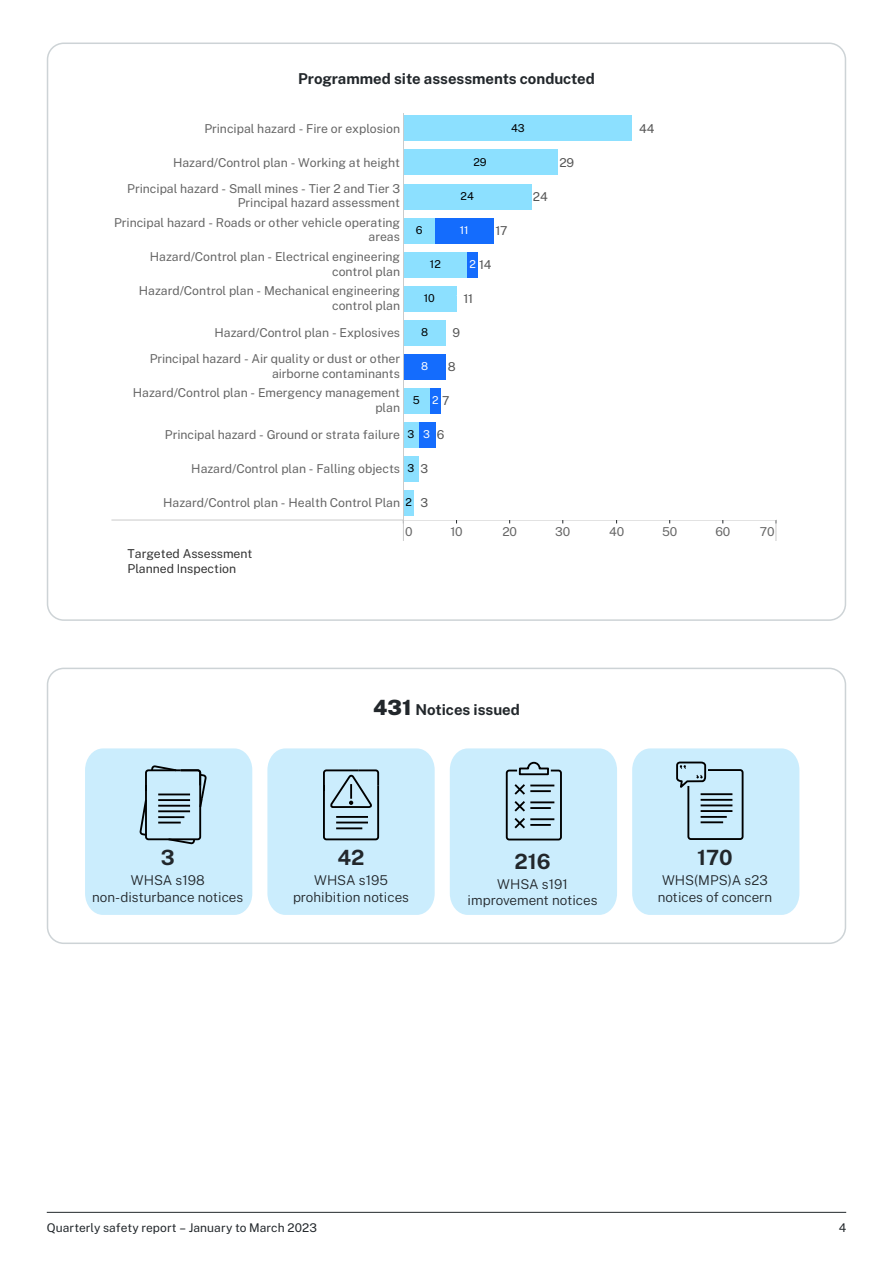
<style>
.page{position:relative;width:893px;height:1263px;background:#fff}
.page>*{position:absolute;margin:0;border:0;box-sizing:border-box;transform-origin:0 0}
.t1{font:700 21px "Public Sans";color:#22272b}
.t2{font:700 15px "Public Sans";color:#22272b}
.t3{font:300 13.5px/16.2px "Public Sans";color:#22272b;text-align:center}
.t4{font:12.3px/19.8px "Public Sans Light 0 50";letter-spacing:-.005em;color:#666;text-align:right}
.t5{font:12.3px "Public Sans Light 0 50";letter-spacing:-.005em;color:#333}
.t6{font:12.3px "Public Sans Light 0 50";letter-spacing:-.005em;color:#555}
.t7{font:12px "Public Sans";letter-spacing:.005em;color:#22272b}
.t8{font:10.95px "Public Sans Light 0 50";letter-spacing:-.005em;color:#000}
.t9{font:10.95px "Public Sans Light 0 50";color:#fff}
.s1{font-size:10.95px;color:#fff}
.s2{color:#fff}
.s3{font-weight:900;font-size:21px}
</style>
<div class="page">
<hr style="left:47px;top:1212px;width:799px;height:1px;background:#22272b">
<hr style="left:112px;top:520px;width:291px;height:1px;background:#cbcbcb">
<hr style="left:403px;top:520px;width:373px;height:1px;background:#cbcbcb">
<svg style="left:776px;top:520px;width:1px;height:20px"></svg>
<hr style="left:776px;top:113px;width:1px;height:407px;background:#cbcbcb">
<svg style="left:403px;top:521px;width:1px;height:19px"></svg>
<div style="left:403px;top:490px;width:11px;height:26px;background:#8ce0ff"></div>
<div style="left:403px;top:456px;width:16px;height:26px;background:#8ce0ff"></div>
<div style="left:403px;top:422px;width:16px;height:26px;background:#8ce0ff"></div>
<div style="left:403px;top:388px;width:27px;height:26px;background:#8ce0ff"></div>
<div style="left:403px;top:320px;width:43px;height:26px;background:#8ce0ff"></div>
<div style="left:403px;top:286px;width:54px;height:26px;background:#8ce0ff"></div>
<div style="left:403px;top:252px;width:64px;height:26px;background:#8ce0ff"></div>
<div style="left:403px;top:218px;width:32px;height:25px;background:#8ce0ff"></div>
<div style="left:403px;top:184px;width:128px;height:25px;background:#8ce0ff"></div>
<div style="left:403px;top:150px;width:155px;height:25px;background:#8ce0ff"></div>
<div style="left:403px;top:115px;width:229px;height:26px;background:#8ce0ff"></div>
<div style="left:419px;top:422px;width:16px;height:26px;background:#146cfd"></div>
<div style="left:430px;top:388px;width:11px;height:26px;background:#146cfd"></div>
<div style="left:403px;top:354px;width:43px;height:26px;background:#146cfd"></div>
<div style="left:467px;top:252px;width:11px;height:26px;background:#146cfd"></div>
<div style="left:435px;top:218px;width:59px;height:25px;background:#146cfd"></div>
<hr style="left:403px;top:113px;width:1px;height:407px;background:#cbcbcb">
<svg style="left:632px;top:748px;width:167px;height:167px;background:#c5e5f4"></svg>
<svg style="left:85px;top:748px;width:167px;height:167px;background:#c4e4f3"></svg>
<svg style="left:267px;top:748px;width:168px;height:167px;background:#c3e3f2"></svg>
<div style="left:450px;top:748px;width:167px;height:167px;background:#cbedfd"></div>
<div style="left:47px;top:668px;width:799px;height:276px;border:2px solid #cdd3d6;border-radius:16px"></div>
<h5 class="t2" style="left:298px;top:67px;width:298px">Programmed site assessments conducted</h5>
<p class="t8" style="left:511px;top:120px;width:15px">43</p>
<p class="t4" style="left:204px;top:117px;width:197px">Principal hazard - Fire or explosion</p>
<p class="t6" style="left:639px;top:119px;width:17px">44</p>
<p class="t4" style="left:173px;top:151px;width:229px">Hazard/Control plan - Working at height</p>
<p class="t6" style="left:559px;top:153px;width:16px">29</p>
<p class="t4" style="left:127px;top:178px;width:274px">Principal hazard - Small mines - Tier 2 and Tier 3</p>
<p class="t6" style="left:533px;top:187px;width:16px">24</p>
<p class="t4" style="left:114px;top:192px;width:288px">Principal hazard assessment<br>Principal hazard - Roads or other vehicle operating</p>
<p class="t6" style="left:495px;top:221px;width:14px">17</p>
<p class="t4" style="left:150px;top:226px;width:252px">areas<br>Hazard/Control plan - Electrical engineering</p>
<p class="t6" style="left:479px;top:255px;width:14px">14</p>
<p class="t4" style="left:139px;top:260px;width:263px">control plan<br>Hazard/Control plan - Mechanical engineering</p>
<p class="t6" style="left:456px;top:289px;width:18px"><span class="s1">1</span> 11</p>
<p class="t4" style="left:332px;top:294px;width:70px">control plan</p>
<p class="t4" style="left:214px;top:322px;width:187px">Hazard/Control plan - Explosives</p>
<p class="t6" style="left:452px;top:323px;width:9px">9</p>
<p class="t4" style="left:150px;top:348px;width:252px">Principal hazard - Air quality or dust or other</p>
<p class="t6" style="left:448px;top:357px;width:9px">8</p>
<p class="t4" style="left:133px;top:363px;width:269px">airborne contaminants<br>Hazard/Control plan - Emergency management</p>
<p class="t6" style="left:442px;top:392px;width:9px">7</p>
<p class="t4" style="left:375px;top:397px;width:26px">plan</p>
<p class="t4" style="left:165px;top:424px;width:237px">Principal hazard - Ground or strata failure</p>
<p class="t6" style="left:437px;top:426px;width:9px">6</p>
<p class="t4" style="left:191px;top:458px;width:210px">Hazard/Control plan - Falling objects</p>
<p class="t6" style="left:420px;top:460px;width:9px">3</p>
<p class="t4" style="left:163px;top:492px;width:238px">Hazard/Control plan - Health Control Plan</p>
<p class="t6" style="left:420px;top:494px;width:9px">3</p>
<p class="t4" style="left:405px;top:521px;width:9px">0</p>
<p class="t4" style="left:450px;top:521px;width:14px">10</p>
<p class="t4" style="left:502px;top:521px;width:16px">20</p>
<p class="t4" style="left:555px;top:521px;width:17px">30</p>
<p class="t4" style="left:609px;top:521px;width:17px">40</p>
<p class="t4" style="left:662px;top:521px;width:17px">50</p>
<p class="t4" style="left:715px;top:521px;width:17px">60</p>
<p class="t4" style="left:760px;top:521px;width:16px">70</p>
<p class="t5" style="left:128px;top:545px;width:126px">Targeted Assessment</p>
<p class="t5" style="left:128px;top:560px;width:110px">Planned Inspection</p>
<p class="t8" style="left:474px;top:154px;width:15px">29</p>
<p class="t8" style="left:461px;top:188px;width:15px">24</p>
<p class="t8" style="left:416px;top:222px;width:8px">6</p>
<p class="t9" style="left:460px;top:222px;width:10px">11</p>
<p class="t8" style="left:430px;top:256px;width:12px">12</p>
<p class="t9" style="left:469px;top:256px;width:8px">2</p>
<p class="t8" style="left:424px;top:290px;width:13px">10</p>
<p class="t8" style="left:421px;top:324px;width:9px">8</p>
<p class="t9" style="left:421px;top:358px;width:9px">8</p>
<p class="t9" style="left:432px;top:392px;width:8px">2</p>
<p class="t8" style="left:413px;top:392px;width:8px">5</p>
<p class="t8" style="left:407px;top:426px;width:24px">3 <span class="s2">3</span></p>
<p class="t8" style="left:407px;top:460px;width:8px">3</p>
<p class="t8" style="left:405px;top:494px;width:15px">2<span class="s2">1</span></p>
<p class="t2" style="left:373px;top:698px;width:148px"><span class="s3">431</span> Notices issued</p>
<p class="t1" style="left:161px;top:842px;width:15px">3</p>
<p class="t3" style="left:92px;top:871px;width:166px">WHSA s198- non-disturbance notices-</p>
<p class="t1" style="left:337px;top:842px;width:29px">42</p>
<p class="t3" style="left:293px;top:871px;width:118px">WHSA s195 prohibition notices</p>
<p class="t1" style="left:514px;top:846px;width:38px">216</p>
<p class="t3" style="left:468px;top:875px;width:131px">WHSA s191 improvement notices</p>
<p class="t1" style="left:697px;top:842px;width:37px">170</p>
<p class="t3" style="left:658px;top:871px;width:116px">WHS(MPS)A s23 notices of concern</p>
<p class="t7" style="left:47px;top:1219px;width:272px">Quarterly safety report – January to March 2023</p>
<p class="t7" style="left:839px;top:1219px;width:9px">4</p>
</div>
